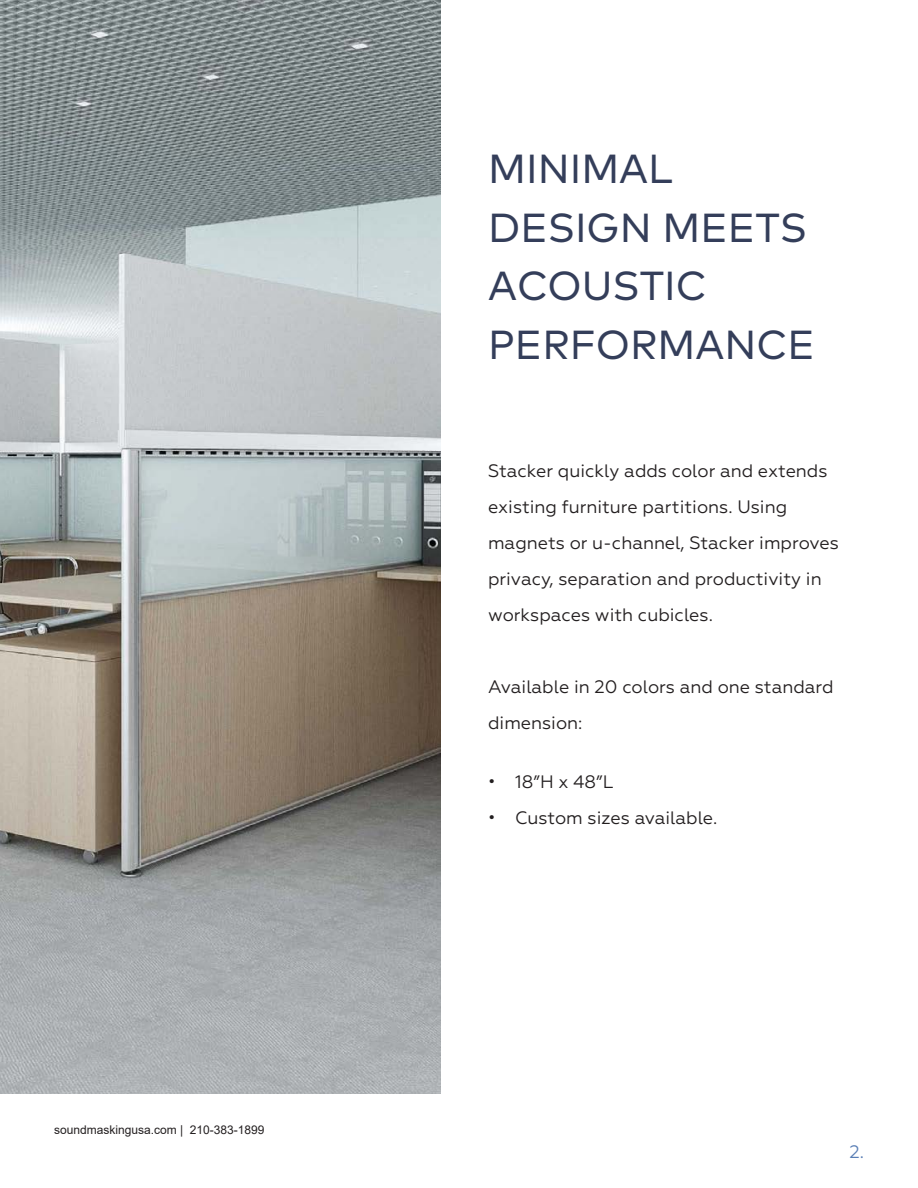
<style>
.page{position:relative;width:918px;height:1188px;background:#fff}
.page>*{position:absolute;margin:0;border:0;box-sizing:border-box;transform-origin:0 0}
.t1{font:40.5px/58.5px "Mark";color:#343e5a}
.t2{font:18px/36px "Geometria";color:#231f20}
.t3{font:18px "Geometria";color:#597eb5}
.t4{font:12px "Arial";color:#231f20}
</style>
<div class="page">
<img style="left:0;top:0;width:441px;height:1094px">
<p class="t4" style="left:54px;top:1122px;width:212px">soundmaskingusa.com | 210-383-1899</p>
<p class="t1" style="left:488px;top:139px;width:328px">MINIMAL<br>DESIGN MEETS<br>ACOUSTIC<br>PERFORMANCE</p>
<p class="t2" style="left:488px;top:452px;width:352px">Stacker quickly adds color and extends existing furniture partitions. Using magnets or u-channel, Stacker improves privacy, separation and productivity in workspaces with cubicles.</p>
<p class="t2" style="left:488px;top:668px;width:347px">Available in 20 colors and one standard dimension:</p>
<p class="t2" style="left:488px;top:764px;width:127px">• 18”H x 48”L</p>
<p class="t2" style="left:488px;top:800px;width:231px">• Custom sizes available.</p>
<p class="t3" style="left:849px;top:1141px;width:16px">2.</p>
</div>
